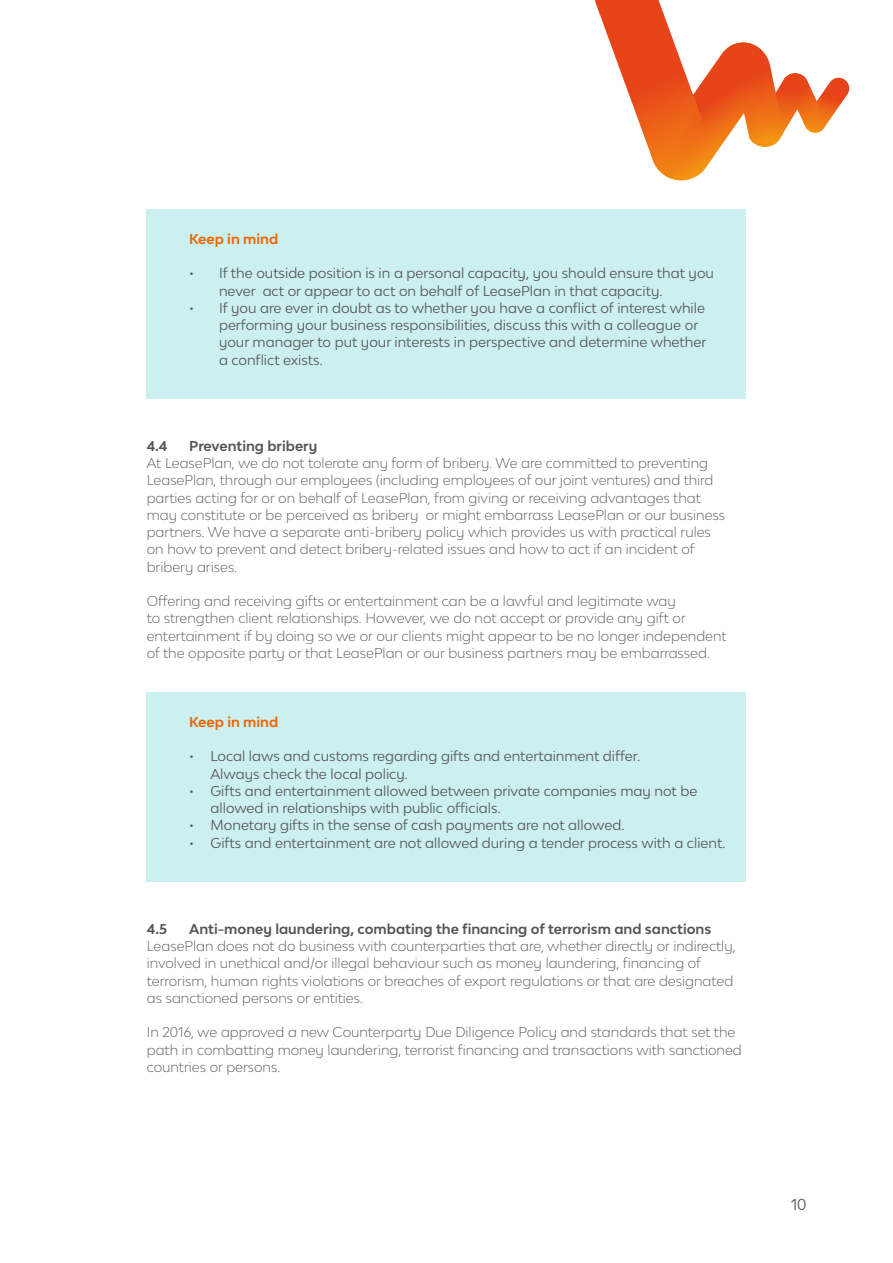
<style>
.page{position:relative;width:893px;height:1263px;background:#fff}
.page>*{position:absolute;margin:0;border:0;box-sizing:border-box;transform-origin:0 0}
.t1{font:15px "Lease Plan";color:#545656}
.t2{font:300 13.5px/17.2px "Lease Plan";color:#545656}
.t3{font:13.5px/17.2px "Lease Plan";color:#545656}
.t4{font:700 13.5px "Lease Plan";color:#545656}
.t5{font:700 13.5px "Lease Plan";color:#f06400}
</style>
<div class="page">
<svg style="left:595px;top:0;width:255px;height:180px"></svg>
<div style="left:147px;top:209px;width:599px;height:190px;background:#ccefef"></div>
<div style="left:147px;top:692px;width:599px;height:190px;background:#ccefef"></div>
<p class="t5" style="left:189px;top:230px;width:90px">Keep in mind</p>
<p class="t3" style="left:219px;top:264px;width:496px;text-indent:-30px">• If the outside position is in a personal capacity, you should ensure that you never act or appear to act on behalf of LeasePlan in that capacity.</p>
<p class="t3" style="left:219px;top:299px;width:489px;text-indent:-30px">• If you are ever in doubt as to whether you have a conflict of interest while performing your business responsibilities, discuss this with a colleague or your manager to put your interests in perspective and determine whether a conflict exists.</p>
<p class="t4" style="left:147px;top:437px;width:22px">4.4</p>
<p class="t4" style="left:189px;top:437px;width:130px">Preventing bribery</p>
<p class="t2" style="left:147px;top:454px;width:580px">At LeasePlan, we do not tolerate any form of bribery. We are committed to preventing LeasePlan, through our employees (including employees of our joint ventures) and third parties acting for or on behalf of LeasePlan, from giving or receiving advantages that may constitute or be perceived as bribery or might embarrass LeasePlan or our business partners. We have a separate anti-bribery policy which provides us with practical rules on how to prevent and detect bribery-related issues and how to act if an incident of bribery arises.</p>
<p class="t2" style="left:147px;top:592px;width:581px">Offering and receiving gifts or entertainment can be a lawful and legitimate way<br>to strengthen client relationships. However, we do not accept or provide any gift or entertainment if by doing so we or our clients might appear to be no longer independent of the opposite party or that LeasePlan or our business partners may be embarrassed.</p>
<p class="t5" style="left:189px;top:713px;width:90px">Keep in mind</p>
<p class="t3" style="left:211px;top:747px;width:431px;text-indent:-21px">• Local laws and customs regarding gifts and entertainment differ.<br>Always check the local policy.</p>
<p class="t3" style="left:211px;top:782px;width:488px;text-indent:-21px">• Gifts and entertainment allowed between private companies may not be allowed in relationships with public officials.</p>
<p class="t3" style="left:189px;top:816px;width:437px">• Monetary gifts in the sense of cash payments are not allowed.</p>
<p class="t3" style="left:189px;top:834px;width:538px">• Gifts and entertainment are not allowed during a tender process with a client.</p>
<p class="t4" style="left:147px;top:920px;width:22px">4.5</p>
<p class="t4" style="left:189px;top:920px;width:524px">Anti-money laundering, combating the financing of terrorism and sanctions</p>
<p class="t2" style="left:147px;top:937px;width:590px">LeasePlan does not do business with counterparties that are, whether directly or indirectly, involved in unethical and/or illegal behaviour such as money laundering, financing of terrorism, human rights violations or breaches of export regulations or that are designated as sanctioned persons or entities.</p>
<p class="t2" style="left:147px;top:1023px;width:596px">In 2016, we approved a new Counterparty Due Diligence Policy and standards that set the path in combatting money laundering, terrorist financing and transactions with sanctioned countries or persons.</p>
<p class="t1" style="left:791px;top:1194px;width:17px">10</p>
</div>
